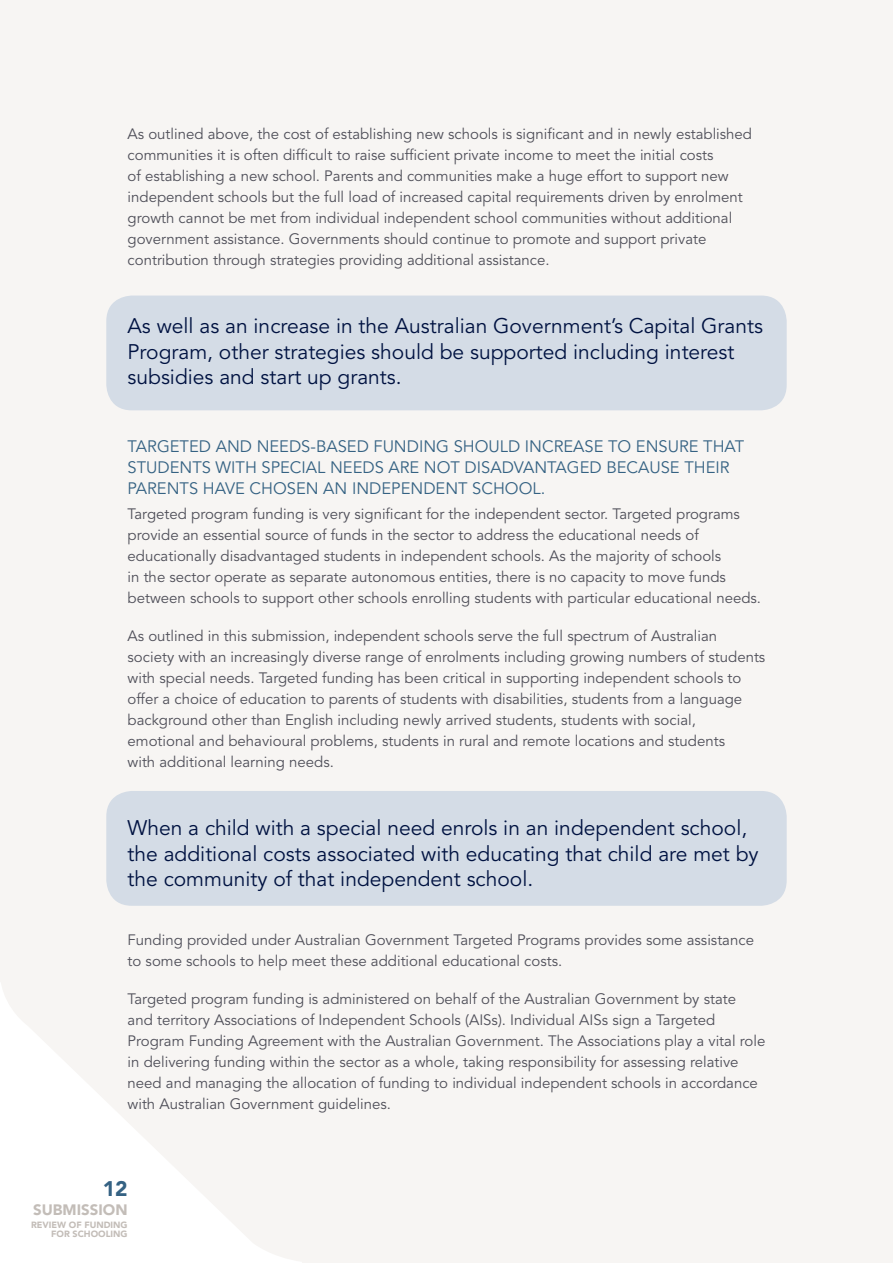
<style>
.page{position:relative;width:893px;height:1263px;background:#f7f5f3}
.page>*{position:absolute;margin:0;border:0;box-sizing:border-box;transform-origin:0 0}
.t1{font:21px/25.5px "Avenir";color:#001241}
.t2{font:900 21px "Avenir";color:#356283}
.t3{font:16.5px "Avenir";color:#356283}
.t4{font:15px/21px "Avenir";color:#4f4f59}
.t5{font:900 15px "Avenir";color:#c3bdb8}
.t6{font:900 9px/9px "Avenir";color:#c3bdb8;text-align:right}
</style>
<div class="page">
<div style="left:106px;top:296px;width:681px;height:114px;background:#d4dce6;border-radius:26px"></div>
<div style="left:106px;top:791px;width:681px;height:115px;background:#d4dce6;border-radius:26px"></div>
<p class="t4" style="left:128px;top:124px;width:626px">As outlined above, the cost of establishing new schools is significant and in newly established communities it is often difficult to raise sufficient private income to meet the initial costs<br>of establishing a new school. Parents and communities make a huge effort to support new independent schools but the full load of increased capital requirements driven by enrolment growth cannot be met from individual independent school communities without additional government assistance. Governments should continue to promote and support private contribution through strategies providing additional assistance.</p>
<h1 class="t1" style="left:128px;top:314px;width:637px">As well as an increase in the Australian Government’s Capital Grants<br>Program, other strategies should be supported including interest subsidies and start up grants.</h1>
<p class="t3" style="left:128px;top:437px;width:20px">Targeted</p>
<p class="t3" style="left:216px;top:437px;width:13px">and</p>
<p class="t3" style="left:257px;top:437px;width:12px">needs</p>
<p class="t3" style="left:310px;top:437px;width:28px">-based</p>
<p class="t3" style="left:373px;top:437px;width:32px">funding</p>
<p class="t3" style="left:454px;top:437px;width:82px">should increase</p>
<p class="t3" style="left:608px;top:437px;width:39px">to ens</p>
<p class="t3" style="left:668px;top:437px;width:47px">ure that</p>
<p class="t3" style="left:128px;top:458px;width:42px">students</p>
<p class="t3" style="left:216px;top:458px;width:25px">with</p>
<p class="t3" style="left:262px;top:458px;width:11px">special</p>
<p class="t3" style="left:330px;top:458px;width:12px">needs</p>
<p class="t3" style="left:388px;top:458px;width:12px">are</p>
<p class="t3" style="left:424px;top:458px;width:52px">not disad</p>
<p class="t3" style="left:514px;top:458px;width:22px">vantaged</p>
<p class="t3" style="left:606px;top:458px;width:22px">beca</p>
<p class="t3" style="left:649px;top:458px;width:45px">use their</p>
<p class="t3" style="left:128px;top:479px;width:11px">parents</p>
<p class="t3" style="left:203px;top:479px;width:95px">havech osen</p>
<p class="t3" style="left:323px;top:479px;width:41px">an independent</p>
<p class="t3" style="left:472px;top:479px;width:12px">sch</p>
<p class="t3" style="left:505px;top:479px;width:42px">ool.</p>
<p class="t4" style="left:128px;top:504px;width:635px">Targeted program funding is very significant for the independent sector. Targeted programs provide an essential source of funds in the sector to address the educational needs of educationally disadvantaged students in independent schools. As the majority of schools<br>in the sector operate as separate autonomous entities, there is no capacity to move funds between schools to support other schools enrolling students with particular educational needs.</p>
<p class="t4" style="left:128px;top:626px;width:639px">As outlined in this submission, independent schools serve the full spectrum of Australian society with an increasingly diverse range of enrolments including growing numbers of students with special needs. Targeted funding has been critical in supporting independent schools to offer a choice of education to parents of students with disabilities, students from a language background other than English including newly arrived students, students with social, emotional and behavioural problems, students in rural and remote locations and students<br>with additional learning needs.</p>
<h1 class="t1" style="left:128px;top:816px;width:633px">When a child with a special need enrols in an independent school, the additional costs associated with educating that child are met by the community of that independent school.</h1>
<p class="t4" style="left:128px;top:930px;width:628px">Funding provided under Australian Government Targeted Programs provides some assistance to some schools to help meet these additional educational costs.</p>
<p class="t4" style="left:128px;top:989px;width:639px">Targeted program funding is administered on behalf of the Australian Government by state<br>and territory Associations of Independent Schools (AISs). Individual AISs sign a Targeted Program Funding Agreement with the Australian Government. The Associations play a vital role in delivering funding within the sector as a whole, taking responsibility for assessing relative need and managing the allocation of funding to individual independent schools in accordance with Australian Government guidelines.</p>
<h1 class="t2" style="left:103px;top:1176px;width:26px">12</h1>
<p class="t5" style="left:33px;top:1201px;width:96px">SUBMISSION</p>
<p class="t6" style="left:31px;top:1221px;width:98px">REVIEW OF FUNDING<br>FOR SCHOOLING</p>
</div>
